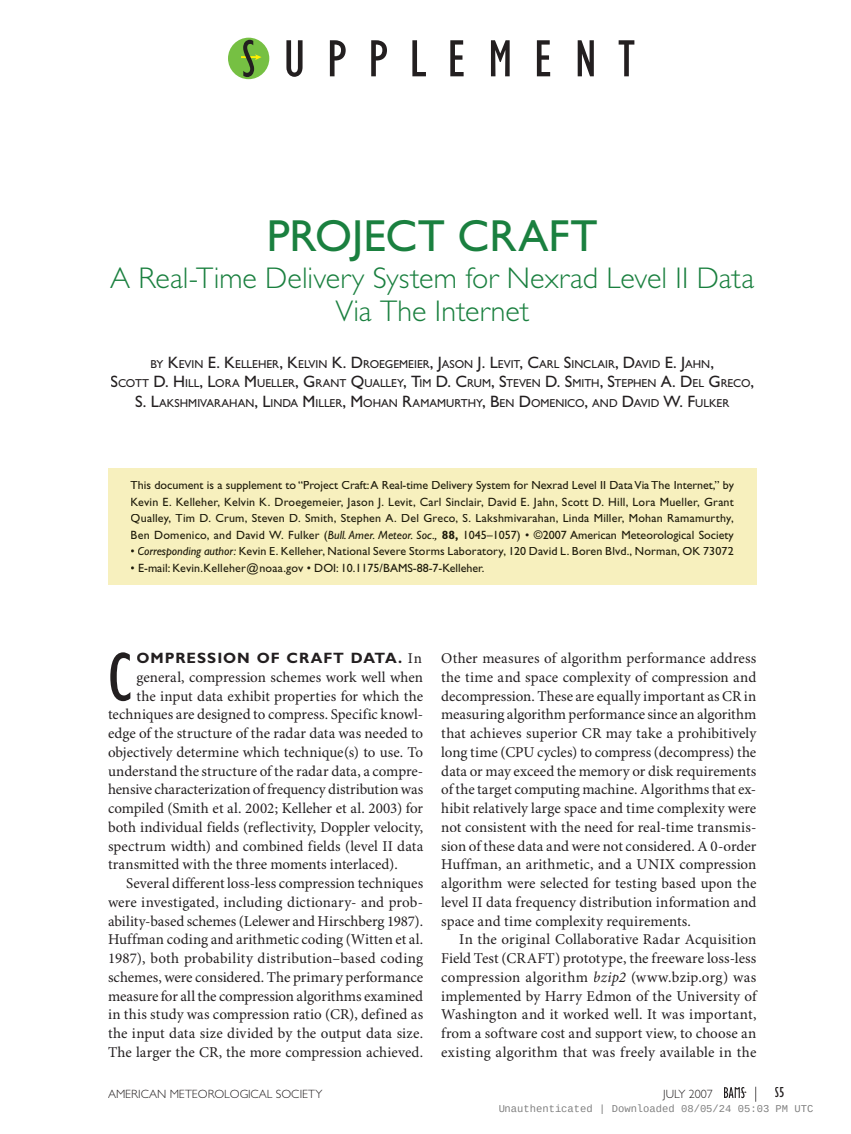
<style>
.page{position:relative;width:851px;height:1134px;background:#fff}
.page>*{position:absolute;margin:0;border:0;box-sizing:border-box;transform-origin:0 0}
.t1{font:condensed 71.1px "Gill Sans";color:#231f20}
.t2{font:condensed 54px "Gill Sans";letter-spacing:.39em;color:#231f20}
.t3{font:45px "Gill Sans";color:#1a803f}
.t4{font:300 30px/33px "Gill Sans";letter-spacing:.005em;color:#1a803f;text-align:center}
.t5{font:15px/18.8px "Minion Pro";color:#231f20;text-align:justify}
.t6{font:700 15px "Gill Sans";letter-spacing:.06em;color:#231f20}
.t7{font:condensed 15px "Gill Sans";color:#231f20}
.t8{font:12px/16.5px "Gill Sans";letter-spacing:.005em;color:#1e1b0b;text-align:justify}
.t9{font:300 12px "Gill Sans";color:#231f20}
.t10{font:11.55px/19.5px "Gill Sans";color:#231f20;text-align:center}
.t11{font:10.5px "Liberation Mono";color:rgb(0 0 0/.5)}
.s1{font-size:16.5px}
.s2{font-style:italic}
.s3{font-weight:700}
.s4{font-family:"Minion Pro";font-weight:400}
.s5{font-weight:300;font-stretch:normal}
</style>
<div class="page">
<div style="left:228px;top:38px;width:41px;height:41px;background:#76c043;border-radius:50%"></div>
<svg style="left:241px;top:40px;width:20px;height:37px"></svg>
<div style="left:108px;top:468px;width:648px;height:117px;background:#f7f0be"></div>
<svg style="left:724px;top:1087px;width:23px;height:12px"></svg>
<h2 class="t2" style="left:283px;top:29px;width:353px">UPPLEMENT</h2>
<h3 class="t3" style="left:267px;top:210px;width:332px">PROJECT CRAFT</h3>
<h3 class="t4" style="left:110px;top:262px;width:645px">A Real-Time Delivery System for Nexrad Level II Data<br>Via The Internet</h3>
<p class="t10" style="left:110px;top:354px;width:645px">BY <span class="s1">K</span>EVIN <span class="s1">E. K</span>ELLEHER<span class="s1">, K</span>ELVIN <span class="s1">K. D</span>ROEGEMEIER<span class="s1">, J</span>ASON <span class="s1">J. L</span>EVIT<span class="s1">, C</span>ARL <span class="s1">S</span>INCLAIR<span class="s1">, D</span>AVID <span class="s1">E. J</span>AHN<span class="s1">,<br>S</span>COTT <span class="s1">D. H</span>ILL<span class="s1">, L</span>ORA <span class="s1">M</span>UELLER<span class="s1">, G</span>RANT <span class="s1">Q</span>UALLEY<span class="s1">, T</span>IM <span class="s1">D. C</span>RUM<span class="s1">, S</span>TEVEN <span class="s1">D. S</span>MITH<span class="s1">, S</span>TEPHEN <span class="s1">A. D</span>EL <span class="s1">G</span>RECO<span class="s1">,<br>S. L</span>AKSHMIVARAHAN<span class="s1">, L</span>INDA <span class="s1">M</span>ILLER<span class="s1">, M</span>OHAN <span class="s1">R</span>AMAMURTHY<span class="s1">, B</span>EN <span class="s1">D</span>OMENICO<span class="s1">,</span> AND <span class="s1">D</span>AVID <span class="s1">W. F</span>ULKER</p>
<p class="t8" style="left:130px;top:477px;width:605px">This document is a supplement to “Project Craft: A Real-time Delivery System for Nexrad Level II Data Via The Internet,” by Kevin E. Kelleher, Kelvin K. Droegemeier, Jason J. Levit, Carl Sinclair, David E. Jahn, Scott D. Hill, Lora Mueller, Grant Qualley, Tim D. Crum, Steven D. Smith, Stephen A. Del Greco, S. Lakshmivarahan, Linda Miller, Mohan Ramamurthy, Ben Domenico, and David W. Fulker (<span class="s2">Bull. Amer. Meteor. Soc.,</span> <span class="s3">88,</span> 1045–1057) • ©2007 American Meteorological Society</p>
<p class="t8" style="left:130px;top:543px;width:604px">• <span class="s2">Corresponding author:</span> Kevin E. Kelleher, National Severe Storms Laboratory, 120 David L. Boren Blvd., Norman, OK 73072</p>
<p class="t8" style="left:130px;top:560px;width:355px">• E-mail: Kevin.Kelleher@noaa.gov • DOI: 10.1175/BAMS-88-7-Kelleher.</p>
<h1 class="t1" style="left:108px;top:639px;width:25px">C</h1>
<p class="t6" style="left:136px;top:649px;width:287px">OMPRESSION OF CRAFT DATA. <span class="s4">In</span></p>
<p class="t5" style="left:136px;top:668px;width:288px">general, compression schemes work well when</p>
<p class="t5" style="left:136px;top:687px;width:288px">the input data exhibit properties for which the</p>
<p class="t5" style="left:108px;top:706px;width:316px">techniques are designed to compress. Specific knowl-</p>
<p class="t5" style="left:108px;top:724px;width:316px">edge of the structure of the radar data was needed to</p>
<p class="t5" style="left:108px;top:743px;width:316px">objectively determine which technique(s) to use. To</p>
<p class="t5" style="left:108px;top:762px;width:316px">understand the structure of the radar data, a compre-</p>
<p class="t5" style="left:108px;top:781px;width:316px">hensive characterization of frequency distribution was</p>
<p class="t5" style="left:108px;top:799px;width:316px">compiled (Smith et al. 2002; Kelleher et al. 2003) for</p>
<p class="t5" style="left:108px;top:818px;width:316px">both individual fields (reflectivity, Doppler velocity,</p>
<p class="t5" style="left:108px;top:837px;width:317px">spectrum width) and combined fields (level II data</p>
<p class="t5" style="left:108px;top:856px;width:291px">transmitted with the three moments interlaced).</p>
<p class="t5" style="left:126px;top:874px;width:298px">Several different loss-less compression techniques</p>
<p class="t5" style="left:108px;top:893px;width:316px">were investigated, including dictionary- and prob-</p>
<p class="t5" style="left:108px;top:912px;width:316px">ability-based schemes (Lelewer and Hirschberg 1987).</p>
<p class="t5" style="left:108px;top:931px;width:316px">Huffman coding and arithmetic coding (Witten et al.</p>
<p class="t5" style="left:108px;top:949px;width:316px">1987), both probability distribution–based coding</p>
<p class="t5" style="left:108px;top:968px;width:316px">schemes, were considered. The primary performance</p>
<p class="t5" style="left:108px;top:987px;width:316px">measure for all the compression algorithms examined</p>
<p class="t5" style="left:108px;top:1006px;width:316px">in this study was compression ratio (CR), defined as</p>
<p class="t5" style="left:108px;top:1024px;width:316px">the input data size divided by the output data size.</p>
<p class="t5" style="left:108px;top:1043px;width:316px">The larger the CR, the more compression achieved.</p>
<p class="t5" style="left:441px;top:649px;width:317px">Other measures of algorithm performance address the time and space complexity of compression and decompression. These are equally important as CR in measuring algorithm performance since an algorithm that achieves superior CR may take a prohibitively long time (CPU cycles) to compress (decompress) the data or may exceed the memory or disk requirements of the target computing machine. Algorithms that ex&shy;hibit relatively large space and time complexity were not consistent with the need for real-time transmis&shy;sion of these data and were not considered. A 0-order Huffman, an arithmetic, and a UNIX compression algorithm were selected for testing based upon the level II data frequency distribution information and space and time complexity requirements.</p>
<p class="t5" style="left:441px;top:931px;width:317px;text-indent:18px">In the original Collaborative Radar Acquisition Field Test (CRAFT) prototype, the freeware loss-less compression algorithm <span class="s2">bzip2</span> (www.bzip.org) was implemented by Harry Edmon of the University of Washington and it worked well. It was important, from a software cost and support view, to choose an existing algorithm that was freely available in the</p>
<p class="t9" style="left:108px;top:1087px;width:216px">AMERICAN METEOROLOGICAL SOCIETY</p>
<p class="t9" style="left:663px;top:1087px;width:51px">JULY 2007</p>
<p class="t7" style="left:754px;top:1084px;width:32px"><span class="s5">|</span> S5</p>
<p class="t11" style="left:498px;top:1103px;width:316px">Unauthenticated | Downloaded 08/05/24 05:03 PM UTC</p>
</div>
